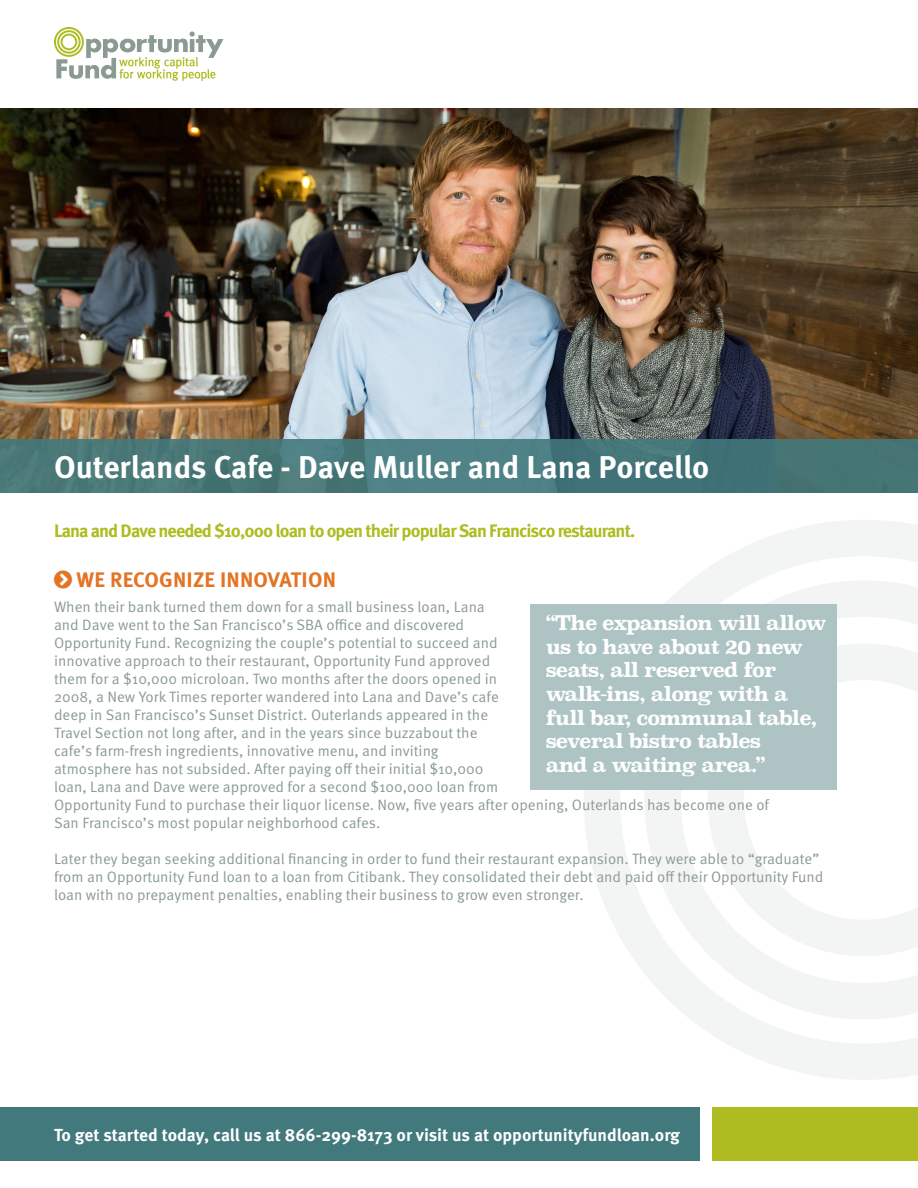
<style>
.page{position:relative;width:918px;height:1188px;background:#fff}
.page>*{position:absolute;margin:0;border:0;box-sizing:border-box;transform-origin:0 0}
.t1{font:700 31.5px "Meta Pro";color:#fff}
.t2{font:700 21px "Meta Pro";letter-spacing:.01em;color:#e37424}
.t3{font:700 19.65px/23.7px "Superclarendon";letter-spacing:-.05em;color:#fff}
.t4{font:700 18px "Meta Pro";letter-spacing:-.05em;color:#aebc21}
.t5{font:700 17.4px "Meta Pro";color:#fff}
.t6{font:15px/18px "Meta Pro";color:#8b9b92}
</style>
<div class="page">
<img style="left:0;top:108px;width:918px;height:331px">
<div style="left:0;top:439px;width:918px;height:54px;background:linear-gradient(to right,#4d7d7c,#437478)"></div>
<svg style="left:54px;top:27px;width:170px;height:54px"></svg>
<svg style="left:584px;top:520px;width:334px;height:560px"></svg>
<div style="left:713px;top:1107px;width:205px;height:54px;background:#aebc21"></div>
<div style="left:0;top:1107px;width:699px;height:54px;background:#42797c"></div>
<div style="left:530px;top:605px;width:306px;height:184px;background:#aec4c4"></div>
<p class="t1" style="left:54px;top:447px;width:657px">Outerlands Cafe - Dave Muller and Lana Porcello</p>
<p class="t4" style="left:54px;top:519px;width:583px">Lana and Dave needed $10,000 loan to open their popular San Francisco restaurant.</p>
<p class="t2" style="left:77px;top:567px;width:261px">WE RECOGNIZE INNOVATION</p>
<p class="t6" style="left:54px;top:598px;width:717px">When their bank turned them down for a small business loan, Lana<br>and Dave went to the San Francisco’s SBA office and discovered<br>Opportunity Fund. Recognizing the couple’s potential to succeed and<br>innovative approach to their restaurant, Opportunity Fund approved<br>them for a $10,000 microloan. Two months after the doors opened in<br>2008, a New York Times reporter wandered into Lana and Dave’s cafe<br>deep in San Francisco’s Sunset District. Outerlands appeared in the<br>Travel Section not long after, and in the years since buzzabout the<br>cafe’s farm-fresh ingredients, innovative menu, and inviting<br>atmosphere has not subsided. After paying off their initial $10,000<br>loan, Lana and Dave were approved for a second $100,000 loan from<br>Opportunity Fund to purchase their liquor license. Now, five years after opening, Outerlands has become one of San Francisco’s most popular neighborhood cafes.</p>
<p class="t6" style="left:54px;top:850px;width:771px">Later they began seeking additional financing in order to fund their restaurant expansion. They were able to “graduate” from an Opportunity Fund loan to a loan from Citibank. They consolidated their debt and paid off their Opportunity Fund loan with no prepayment penalties, enabling their business to grow even stronger.</p>
<p class="t3" style="left:546px;top:612px;width:282px">“The expansion will allow us to have about 20 new seats, all reserved for walk-ins, along with a full bar, communal table, several bistro tables<br>and a waiting area.”</p>
<p class="t5" style="left:54px;top:1124px;width:628px">To get started today, call us at 866-299-8173 or visit us at opportunityfundloan.org</p>
</div>
